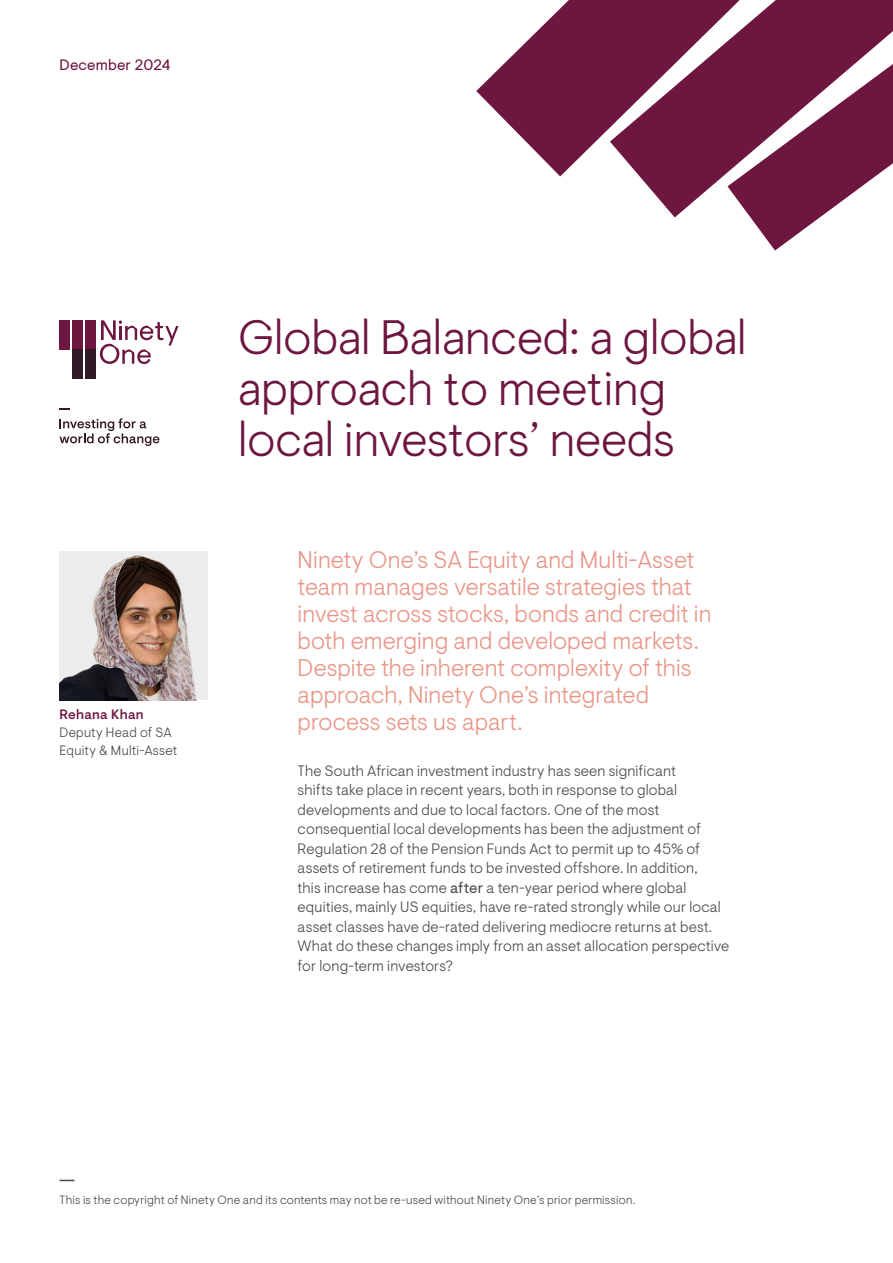
<style>
.page{position:relative;width:893px;height:1263px;background:#fff}
.page>*{position:absolute;margin:0;border:0;box-sizing:border-box;transform-origin:0 0}
.t1{font:300 48px/51px "Ninety One Visuelt Display";color:#6d163f}
.t2{font:300 24px/27px "Ninety One Visuelt";letter-spacing:.005em;color:#e99587}
.t3{font:300 15px/19.5px "Ninety One Visuelt";letter-spacing:.01em;color:#4a4a49}
.t4{font:15px "Ninety One Visuelt";letter-spacing:.015em;color:#6d163f}
.t5{font:300 13.5px/18px "Ninety One Visuelt";letter-spacing:.015em;color:#4a4a49}
.t6{font:500 13.5px "Ninety One Visuelt";letter-spacing:.015em;color:#6d163f}
.t7{font:300 12px "Ninety One Visuelt";letter-spacing:.02em;color:#4a4a49}
.s1{font-weight:400}
</style>
<div class="page">
<img style="left:60px;top:551px;width:148px;height:149px">
<div style="left:72px;top:320px;width:11px;height:30px;background:#6d163f"></div>
<div style="left:60px;top:320px;width:10px;height:30px;background:#6d163f"></div>
<div style="left:85px;top:320px;width:11px;height:30px;background:#6d163f"></div>
<div style="left:72px;top:350px;width:11px;height:29px;background:#311925"></div>
<div style="left:85px;top:350px;width:11px;height:29px;background:#311925"></div>
<svg style="left:100px;top:320px;width:79px;height:44px"></svg>
<svg style="left:60px;top:418px;width:99px;height:28px"></svg>
<svg style="left:639px;top:0;width:254px;height:217px;fill:#6d163f"></svg>
<svg style="left:476px;top:0;width:264px;height:176px;fill:#6d163f"></svg>
<svg style="left:727px;top:64px;width:166px;height:187px"></svg>
<svg style="left:60px;top:1180px;width:14px;height:1px"></svg>
<p class="t4" style="left:60px;top:56px;width:113px">December 2024</p>
<p class="t6" style="left:60px;top:707px;width:86px">Rehana Khan</p>
<p class="t5" style="left:60px;top:724px;width:119px">Deputy Head of SA<br>Equity &amp; Multi-Asset</p>
<h1 class="t1" style="left:238px;top:313px;width:510px">Global Balanced: a global approach to meeting local investors’ needs</h1>
<p class="t2" style="left:298px;top:547px;width:415px">Ninety One’s SA Equity and Multi-Asset team manages versatile strategies that invest across stocks, bonds and credit in both emerging and developed markets.<br>Despite the inherent complexity of this approach, Ninety One’s integrated process sets us apart.</p>
<p class="t3" style="left:298px;top:761px;width:433px">The South African investment industry has seen significant<br>shifts take place in recent years, both in response to global developments and due to local factors. One of the most consequential local developments has been the adjustment of Regulation 28 of the Pension Funds Act to permit up to 45% of assets of retirement funds to be invested offshore. In addition,<br>this increase has come <span class="s1">after</span> a ten-year period where global equities, mainly US equities, have re-rated strongly while our local asset classes have de-rated delivering mediocre returns at best.<br>What do these changes imply from an asset allocation perspective for long-term investors?</p>
<p class="t7" style="left:60px;top:1192px;width:577px">This is the copyright of Ninety One and its contents may not be re-used without Ninety One’s prior permission.</p>
</div>
